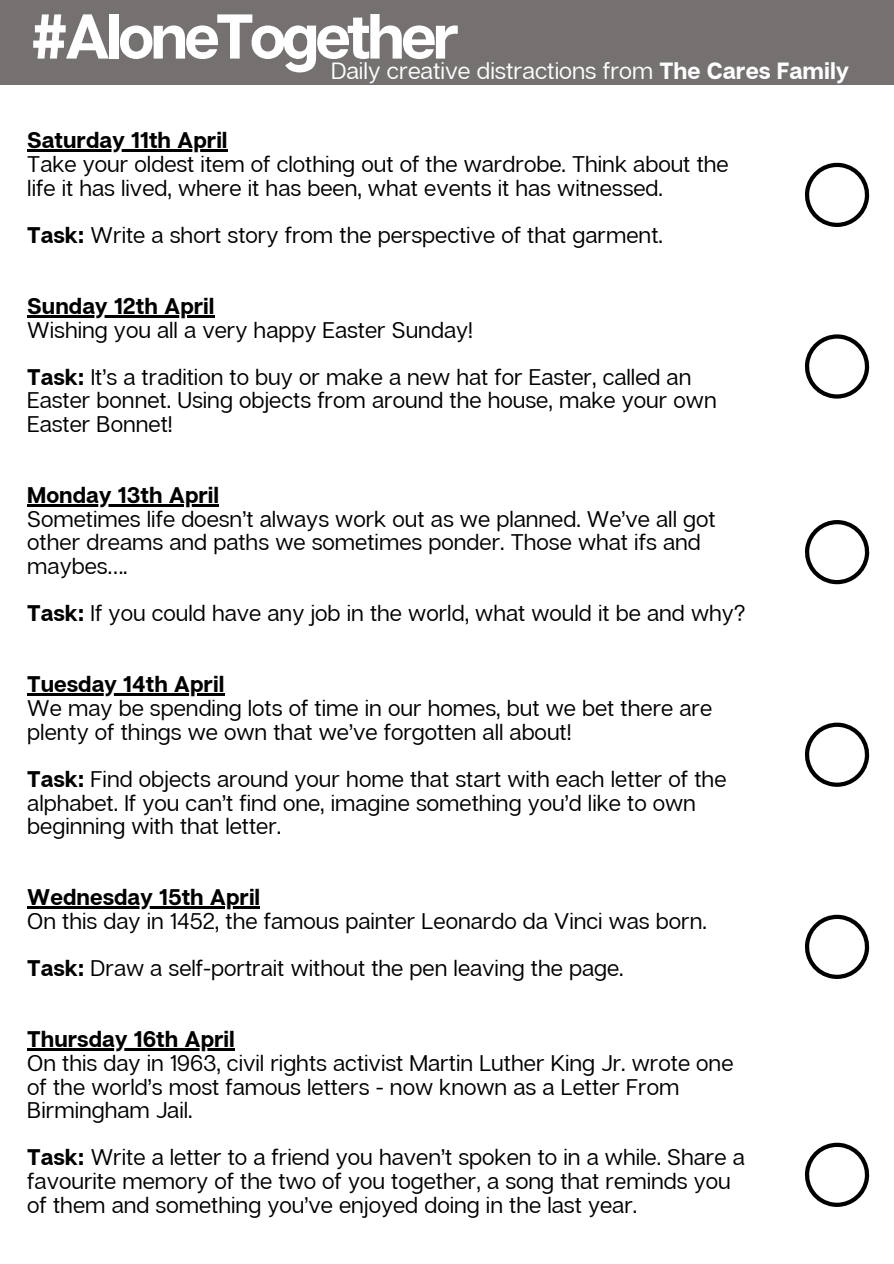
<style>
.page{position:relative;width:894px;height:1264px;background:#fff}
.page>*{position:absolute;margin:0;border:0;box-sizing:border-box;transform-origin:0 0}
.t1{font:700 54px "Articulat CF";color:#fff}
.t2{font:23.4px "Articulat CF";color:#fff}
.t3{font:22.5px/23.7px "Articulat CF";color:#000}
.t4{font:700 22.5px "Articulat CF";color:#000}
.s1{font-size:63px}
.s2{font-size:24px}
.s3{font-weight:700}
.s4{font-weight:700;font-size:24px}
</style>
<div class="page">
<hr style="left:27px;top:149px;width:200px;height:3px;background:#000">
<hr style="left:27px;top:315px;width:187px;height:2px;background:#000">
<hr style="left:27px;top:504px;width:192px;height:2px;background:#000">
<hr style="left:27px;top:693px;width:197px;height:2px;background:#000">
<hr style="left:27px;top:906px;width:233px;height:2px;background:#000">
<hr style="left:27px;top:1048px;width:208px;height:2px;background:#000">
<svg style="left:804px;top:163px;width:64px;height:64px"></svg>
<svg style="left:805px;top:520px;width:63px;height:64px"></svg>
<svg style="left:804px;top:722px;width:64px;height:64px"></svg>
<svg style="left:804px;top:914px;width:64px;height:64px"></svg>
<svg style="left:804px;top:1142px;width:64px;height:64px"></svg>
<svg style="left:804px;top:334px;width:64px;height:64px"></svg>
<div style="left:0;top:0;width:893px;height:85px;background:#767171"></div>
<h1 class="t1" style="left:13px;top:5px;width:447px">#<span class="s1">#</span>A<span class="s1">A</span>l o<span class="s1">l o</span>n e<span class="s1">n</span>T<span class="s1">e</span>o<span class="s1">T</span>g<span class="s1">o</span>e<span class="s1">g</span>t h<span class="s1">e</span>e<span class="s1">t h</span>r <span class="s1">e r</span></h1>
<p class="t2" style="left:331px;top:50px;width:540px">D<span class="s2">D</span>a<span class="s2">a</span>i l<span class="s2">i</span>y<span class="s2">l y</span>c<span class="s2">c</span>r<span class="s2">r</span>e<span class="s2">e</span>a<span class="s2">a</span>t i<span class="s2">t</span>v<span class="s2">i v</span>e<span class="s2">e</span>d<span class="s2">d</span>i s<span class="s2">i s</span>t r<span class="s2">t</span>a<span class="s2">r a</span>c <span class="s2">c</span>t i <span class="s2">t</span>o<span class="s2">i o</span>n <span class="s2">n</span>s <span class="s2">s</span>f r<span class="s2">f</span>o<span class="s2">r</span>m<span class="s2">o m</span><span class="s3">T h</span><span class="s4">T</span><span class="s3">e</span><span class="s4">h e</span><span class="s3">C a</span><span class="s4">C</span><span class="s3">r</span><span class="s4">a</span><span class="s3">e</span><span class="s4">r</span><span class="s3">s</span><span class="s4">e s</span><span class="s3">F a</span><span class="s4">F</span><span class="s3">m</span><span class="s4">a m</span><span class="s3">i l y</span><span class="s4">i l y</span></p>
<p class="t2" style="left:331px;top:56px;width:519px">Daily creative distractions from <span class="s3">The Cares Family</span></p>
<p class="t4" style="left:27px;top:126px;width:202px">Saturday 11th April</p>
<p class="t3" style="left:27px;top:151px;width:702px">Take your oldest item of clothing out of the wardrobe. Think about the life it has lived, where it has been, what events it has witnessed.</p>
<p class="t3" style="left:27px;top:222px;width:637px"><span class="s3">Task:</span> Write a short story from the perspective of that garment.</p>
<p class="t4" style="left:27px;top:292px;width:189px">Sunday 12th April</p>
<p class="t3" style="left:27px;top:305px;width:665px;line-height:47.2px">Wishing you all a very happy Easter Sunday!<br><span class="s3">Task:</span> It’s a tradition to buy or make a new hat for Easter, called an</p>
<p class="t3" style="left:27px;top:388px;width:690px">Easter bonnet. Using objects from around the house, make your own<br>Easter Bonnet!</p>
<p class="t4" style="left:27px;top:481px;width:193px">Monday 13th April</p>
<p class="t3" style="left:27px;top:506px;width:689px">Sometimes life doesn’t always work out as we planned. We’ve all got other dreams and paths we sometimes ponder. Those what ifs and maybes….</p>
<p class="t3" style="left:27px;top:601px;width:719px"><span class="s3">Task:</span> If you could have any job in the world, what would it be and why?</p>
<p class="t4" style="left:27px;top:670px;width:198px">Tuesday 14th April</p>
<p class="t3" style="left:27px;top:695px;width:686px">We may be spending lots of time in our homes, but we bet there are plenty of things we own that we’ve forgotten all about!</p>
<p class="t3" style="left:27px;top:766px;width:700px"><span class="s3">Task:</span> Find objects around your home that start with each letter of the alphabet. If you can’t find one, imagine something you’d like to own beginning with that letter.</p>
<p class="t4" style="left:27px;top:883px;width:234px">Wednesday 15th April</p>
<p class="t3" style="left:27px;top:896px;width:681px;line-height:47.2px">On this day in 1452, the famous painter Leonardo da Vinci was born.<br><span class="s3">Task:</span> Draw a self-portrait without the pen leaving the page.</p>
<p class="t4" style="left:27px;top:1025px;width:209px">Thursday 16th April</p>
<p class="t3" style="left:27px;top:1050px;width:707px">On this day in 1963, civil rights activist Martin Luther King Jr. wrote one of the world’s most famous letters - now known as a Letter From<br>Birmingham Jail.</p>
<p class="t3" style="left:27px;top:1145px;width:718px"><span class="s3">Task:</span> Write a letter to a friend you haven’t spoken to in a while. Share a favourite memory of the two of you together, a song that reminds you of them and something you’ve enjoyed doing in the last year.</p>
</div>
